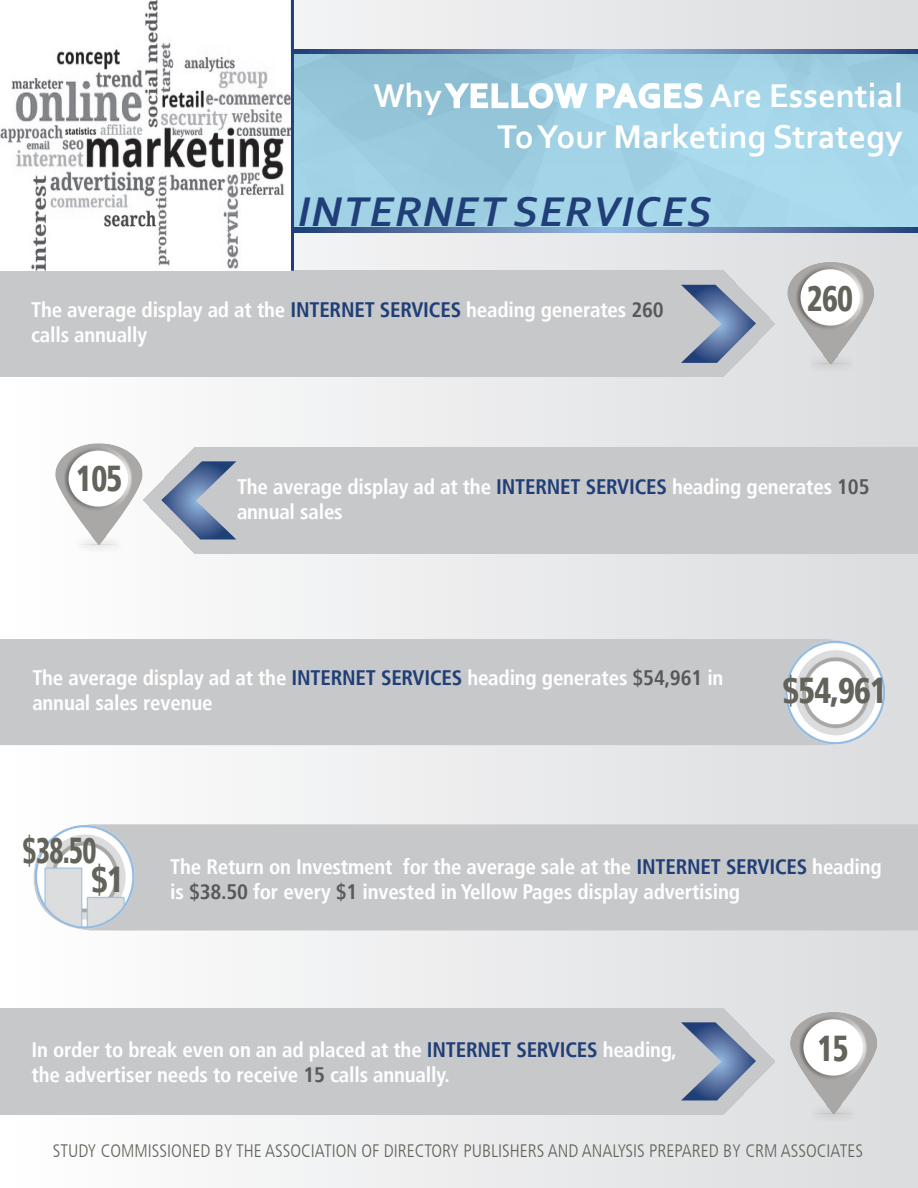
<style>
.page{position:relative;width:918px;height:1188px;background:#fff}
.page>*{position:absolute;margin:0;border:0;box-sizing:border-box;transform-origin:0 0}
.t1{font:italic 700 43.5px "Corbel";letter-spacing:.04em;color:#203e77}
.t2{font:900 condensed 36px "Frutiger LT";letter-spacing:-.025em;color:#63635b;scale:.85 1}
.t3{font:900 condensed 36px/28.8px "Frutiger LT";letter-spacing:-.025em;color:#63635b;scale:.75 1}
.t4{font:900 condensed 36px "Frutiger LT";letter-spacing:-.025em;color:#63635b;scale:.9 1}
.t5{font:700 34.5px/41.4px "Corbel";color:#fff;text-align:right}
.t6{font:700 condensed 21px/25.2px "Frutiger LT";letter-spacing:-.01em;color:#fff}
.t7{font:300 condensed 18px "Frutiger LT";color:#63635b}
.s1{color:#203e77}
.s2{color:#57585a}
</style>
<div class="page">
<div style="left:1px;top:1px;width:916px;height:1186px;background:linear-gradient(to right,#fffefe,#dbdcde)"></div>
<svg style="left:294px;top:54px;width:624px;height:174px;background:#9ecfe3"></svg>
<img style="left:770px;top:248px;width:148px;height:146px">
<div style="left:0;top:639px;width:770px;height:106px;background:#c7c8ca"></div>
<img style="left:34px;top:429px;width:117px;height:131px">
<img style="left:778px;top:1006px;width:117px;height:126px">
<img style="left:770px;top:619px;width:121px;height:134px">
<div style="left:143px;top:824px;width:775px;height:106px;background:#c7c8ca"></div>
<img style="left:27px;top:815px;width:116px;height:125px">
<svg style="left:294px;top:49px;width:624px;height:5px;background:#5f7cab"></svg>
<svg style="left:294px;top:228px;width:624px;height:4px;background:#5f7cab"></svg>
<div style="left:0;top:271px;width:775px;height:106px;background:#c7c8ca"></div>
<svg style="left:681px;top:285px;width:75px;height:78px;background:#919fb6"></svg>
<div style="left:143px;top:447px;width:775px;height:106px;background:#c7c8ca"></div>
<svg style="left:161px;top:461px;width:75px;height:78px;background:#93a0b8"></svg>
<div style="left:0;top:1008px;width:775px;height:107px;background:#c7c8ca"></div>
<svg style="left:681px;top:1022px;width:75px;height:78px;background:#929fb7"></svg>
<svg style="left:442px;top:81px;width:147px;height:29px"></svg>
<svg style="left:595px;top:76px;width:109px;height:34px"></svg>
<img style="left:0;top:0;width:291px;height:271px">
<hr style="left:291px;top:0;width:3px;height:271px;background:#203e77">
<h3 class="t5" style="left:373px;top:74px;width:531px">Why Yellow Pages Are Essential<br>To Your Marketing Strategy</h3>
<h1 class="t1" style="left:298px;top:185px;width:414px">INTERNET SERVICES</h1>
<p class="t6" style="left:31px;top:297px;width:634px">The average display ad at the <span class="s1">Internet Services</span> heading generates <span class="s2">260 </span>calls annually</p>
<h2 class="t2" style="left:807px;top:277px;width:56px">260</h2>
<h2 class="t2" style="left:76px;top:457px;width:56px">105</h2>
<p class="t6" style="left:237px;top:474px;width:634px">The average display ad at the <span class="s1">Internet Services</span> heading generates <span class="s2">105 </span>annual sales</p>
<p class="t6" style="left:32px;top:665px;width:693px">The average display ad at the <span class="s1">Internet Services</span> heading generates <span class="s2">$54,961</span> in annual sales revenue</p>
<h2 class="t4" style="left:782px;top:669px;width:118px">$54,961</h2>
<h2 class="t3" style="left:91px;top:836px;width:45px;text-indent:-69px">$38.50 $1</h2>
<p class="t6" style="left:170px;top:854px;width:713px">The Return on Investment for the average sale at the <span class="s1">Internet Services</span> heading is <span class="s2">$38.50</span> for every <span class="s2">$1</span> invested in Yellow Pages display advertising</p>
<p class="t6" style="left:31px;top:1037px;width:647px">In order to break even on an ad placed at the <span class="s1">Internet Services</span> heading, the advertiser needs to receive <span class="s2">15</span> calls annually.</p>
<h2 class="t2" style="left:818px;top:1027px;width:38px">15</h2>
<p class="t7" style="left:53px;top:1140px;width:704px">STUDY COMMISSIONED BY THE ASSOCIATION OF DIRECTORY PUBLISHERS AND ANALYSIS PREPARED BY CRM</p>
<p class="t7" style="left:781px;top:1140px;width:82px">ASSOCIATES</p>
</div>
